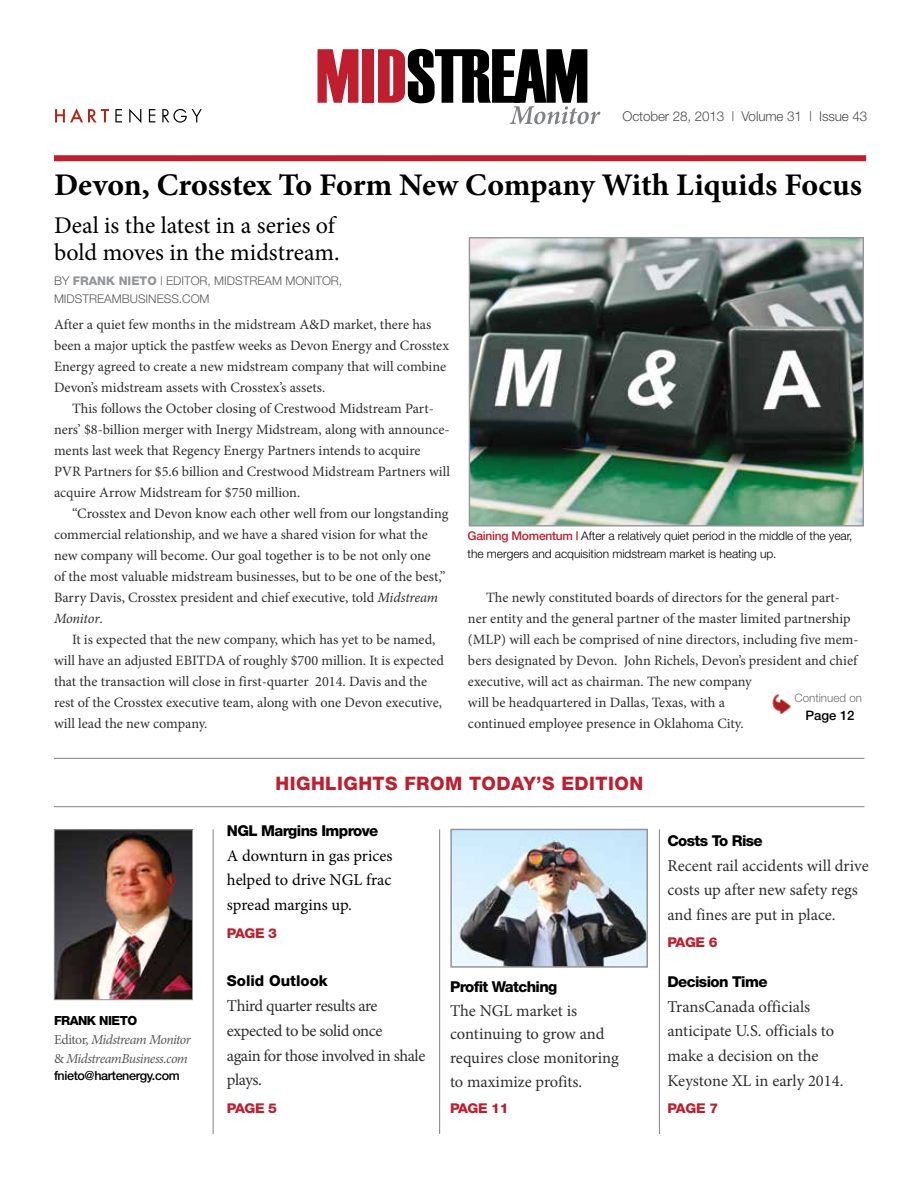
<style>
.page{position:relative;width:918px;height:1188px;background:#fff}
.page>*{position:absolute;margin:0;border:0;box-sizing:border-box;transform-origin:0 0}
.t1{font:700 31.5px "Minion Pro";color:#000}
.t2{font:24px/26.4px "Minion Pro";color:#000}
.t3{font:800 18.6px "Helvetica Neue";letter-spacing:.025em;color:#be1e2d}
.t4{font:16.5px/24.6px "Minion Pro";letter-spacing:-.005em;color:#2e2e2f}
.t5{font:16.5px/24.8px "Minion Pro";letter-spacing:-.025em;color:#2e2e2f}
.t6{font:16.5px/24.8px "Minion Pro";color:#000;text-align:justify}
.t7{font:800 15px "Helvetica Neue";letter-spacing:-.04em;color:#000}
.t8{font:14.25px/21px "Minion Pro";color:#2e2e2f}
.t9{font:italic 13.8px/18.9px "Minion Pro";letter-spacing:-.04em;color:#58595b}
.t10{font:300 13.5px "Helvetica Neue";letter-spacing:-.01em;color:#4d4d4f}
.t11{font:800 13.5px "Helvetica Neue";letter-spacing:-.03em;color:#be1e2d;scale:1.04 1}
.t12{font:500 13.05px "Helvetica Neue";color:#000}
.t13{font:500 12.6px "Helvetica Neue";letter-spacing:-.03em;color:#000}
.t14{font:800 12.6px "Helvetica Neue";color:#000}
.t15{font:300 12px/18px "Helvetica Neue";letter-spacing:-.005em;color:#000}
.t16{font:300 12px/18.3px "Helvetica Neue";color:#58595b}
.t17{font:300 11.55px "Helvetica Neue";color:#6d6e71}
.s1{font-weight:800;color:#939598}
.s2{font-style:italic}
.s3{font-weight:500;color:#be1e2d}
.s4{font-style:normal}
</style>
<div class="page">
<svg style="left:318px;top:49px;width:40px;height:54px;background:#c8434f"></svg>
<div style="left:362px;top:49px;width:12px;height:54px;background:#be1e2d"></div>
<svg style="left:378px;top:49px;width:222px;height:75px"></svg>
<svg style="left:115px;top:109px;width:7px;height:13px"></svg>
<svg style="left:129px;top:109px;width:12px;height:14px"></svg>
<svg style="left:149px;top:109px;width:6px;height:13px"></svg>
<svg style="left:162px;top:109px;width:40px;height:14px"></svg>
<svg style="left:55px;top:108px;width:54px;height:14px"></svg>
<hr style="left:54px;top:758px;width:810px;height:1px;background:#808285">
<hr style="left:54px;top:806px;width:810px;height:1px;background:#808285">
<hr style="left:659px;top:829px;width:1px;height:305px;background:#808285">
<hr style="left:439px;top:829px;width:1px;height:305px;background:#808285">
<div style="left:54px;top:155px;width:812px;height:6px;background:#be1e2d"></div>
<img style="left:56px;top:831px;width:135px;height:167px">
<div style="left:54px;top:829px;width:139px;height:171px;border:1px solid #939598"></div>
<hr style="left:213px;top:829px;width:1px;height:305px;background:#808285">
<img style="left:453px;top:832px;width:192px;height:133px">
<div style="left:450px;top:829px;width:198px;height:139px;border:2px solid #939598"></div>
<img style="left:772px;top:694px;width:19px;height:20px">
<img style="left:471px;top:239px;width:391px;height:285px">
<div style="left:469px;top:237px;width:395px;height:289px;border:1px solid #939598"></div>
<p class="t10" style="left:623px;top:107px;width:246px">October 28, 2013 | Volume 31 | Issue 43</p>
<h1 class="t1" style="left:54px;top:163px;width:809px">Devon, Crosstex To Form New Company With Liquids Focus</h1>
<h2 class="t2" style="left:54px;top:213px;width:287px">Deal is the latest in a series of bold moves in the midstream.</h2>
<p class="t16" style="left:54px;top:271px;width:290px">by <span class="s1">Frank Nieto</span> | Editor, Midstream Monitor,<br>MidstreamBusiness.com</p>
<p class="t8" style="left:54px;top:314px;width:397px">After a quiet few months in the midstream A&amp;D market, there has been a major uptick the pastfew weeks as Devon Energy and Crosstex Energy agreed to create a new midstream company that will combine Devon’s midstream assets with Crosstex’s assets.</p>
<p class="t8" style="left:54px;top:398px;width:398px;text-indent:18px">This follows the October closing of Crestwood Midstream Part&shy;ners’ $8-billion merger with Inergy Midstream, along with announce&shy;ments last week that Regency Energy Partners intends to acquire PVR Partners for $5.6 billion and Crestwood Midstream Partners will acquire Arrow Midstream for $750 million.</p>
<p class="t8" style="left:54px;top:503px;width:396px;text-indent:18px">“Crosstex and Devon know each other well from our longstanding commercial relationship, and we have a shared vision for what the new company will become. Our goal together is to be not only one<br>of the most valuable midstream businesses, but to be one of the best,” Barry Davis, Crosstex president and chief executive, told <span class="s2">Midstream Monitor</span>.</p>
<p class="t8" style="left:54px;top:629px;width:392px;text-indent:18px">It is expected that the new company, which has yet to be named, will have an adjusted EBITDA of roughly $700 million. It is expected that the transaction will close in first-quarter 2014. Davis and the rest of the Crosstex executive team, along with one Devon executive, will lead the new company.</p>
<p class="t15" style="left:468px;top:526px;width:387px"><span class="s3">Gaining Momentum |</span> After a relatively quiet period in the middle of the year, the mergers and acquisition midstream market is heating up.</p>
<p class="t8" style="left:468px;top:587px;width:392px;text-indent:18px">The newly constituted boards of directors for the general part&shy;ner entity and the general partner of the master limited partnership (MLP) will each be comprised of nine directors, including five mem&shy;bers designated by Devon. John Richels, Devon’s president and chief executive, will act as chairman. The new company<br>will be headquartered in Dallas, Texas, with a<br>continued employee presence in Oklahoma City.</p>
<p class="t17" style="left:794px;top:691px;width:69px">Continued on</p>
<p class="t12" style="left:805px;top:708px;width:51px">Page 12</p>
<p class="t14" style="left:54px;top:1013px;width:54px">FRANK NIETO</p>
<p class="t9" style="left:54px;top:1030px;width:139px"><span class="s4">Editor,</span> Midstream Monitor <span class="s4">&amp;</span> MidstreamBusiness.com</p>
<p class="t13" style="left:54px;top:1068px;width:127px">fnieto@hartenergy.com</p>
<h3 class="t3" style="left:275px;top:773px;width:369px">Highlights From Today’s Edition</h3>
<p class="t7" style="left:227px;top:821px;width:11px">NGL</p>
<p class="t7" style="left:261px;top:821px;width:119px">Margins Improve</p>
<p class="t6" style="left:227px;top:843px;width:167px">A downturn in gas prices helped to drive NGL frac spread margins up.</p>
<p class="t11" style="left:227px;top:925px;width:50px">Page 3</p>
<p class="t7" style="left:227px;top:972px;width:102px">Solid Outlook</p>
<p class="t5" style="left:227px;top:993px;width:200px">Third quarter results are expected to be solid once<br>again for those involved in shale plays.</p>
<p class="t11" style="left:227px;top:1100px;width:50px">Page 5</p>
<p class="t7" style="left:450px;top:978px;width:109px">Profit Watching</p>
<p class="t4" style="left:450px;top:999px;width:170px;line-height:23.5px">The NGL market is continuing to grow and requires close monitoring to maximize profits.</p>
<p class="t11" style="left:450px;top:1100px;width:58px">Page 11</p>
<p class="t7" style="left:668px;top:832px;width:97px">Costs To Rise</p>
<p class="t4" style="left:668px;top:853px;width:203px">Recent rail accidents will drive costs up after new safety regs and fines are put in place.</p>
<p class="t11" style="left:668px;top:935px;width:50px">Page 6</p>
<p class="t7" style="left:668px;top:973px;width:102px">Decision Time</p>
<p class="t4" style="left:668px;top:994px;width:177px">TransCanada officials anticipate U.S. officials to make a decision on the<br>Keystone XL in early 2014.</p>
<p class="t11" style="left:668px;top:1100px;width:50px">Page 7</p>
</div>
